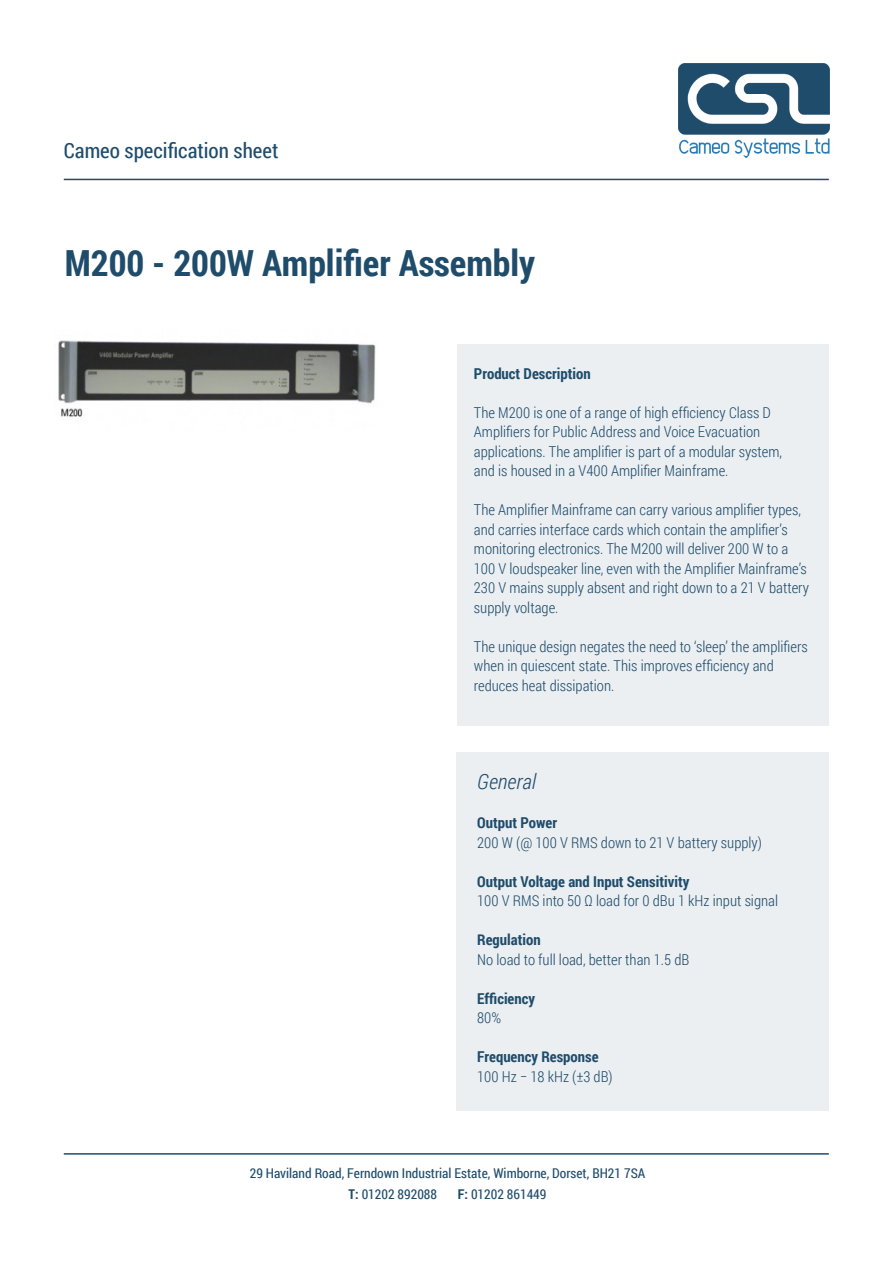
<style>
.page{position:relative;width:893px;height:1263px;background:#fff}
.page>*{position:absolute;margin:0;border:0;box-sizing:border-box;transform-origin:0 0}
.t1{font:700 36px "Roboto Condensed";color:#1f4c6b}
.t2{font:21px "Roboto Condensed";color:#1f4c6b}
.t3{font:italic 300 21px "Roboto Condensed";color:#1f4c6b}
.t4{font:300 15px/19.5px "Roboto Condensed";color:#1f4c6b}
.t5{font:700 15px "Roboto Condensed";color:#1f4c6b}
.t6{font:13.5px/21px "Roboto Condensed";color:#1f4c6b}
.s1{font-weight:700}
</style>
<div class="page">
<img style="left:678px;top:64px;width:151px;height:93px">
<hr style="left:64px;top:179px;width:765px;height:1px;background:#1f4c6b">
<hr style="left:64px;top:1153px;width:765px;height:1px;background:#1f4c6b">
<div style="left:457px;top:344px;width:372px;height:382px;background:#ebeff2"></div>
<img style="left:58px;top:340px;width:318px;height:77px">
<div style="left:457px;top:752px;width:372px;height:358px;background:#ebeff2"></div>
<h2 class="t2" style="left:64px;top:136px;width:216px">Cameo specification sheet</h2>
<p class="t1" style="left:65px;top:238px;width:472px">M200 - 200W Amplifier Assembly</p>
<p class="t5" style="left:474px;top:363px;width:118px">Product Description</p>
<p class="t4" style="left:474px;top:402px;width:298px">The M200 is one of a range of high efficiency Class D</p>
<p class="t4" style="left:474px;top:421px;width:288px">Amplifiers for Public Address and Voice Evacuation</p>
<p class="t4" style="left:474px;top:441px;width:310px">applications. The amplifier is part of a modular system,</p>
<p class="t4" style="left:474px;top:460px;width:256px">and is housed in a V400 Amplifier Mainframe.</p>
<p class="t4" style="left:474px;top:499px;width:337px">The Amplifier Mainframe can carry various amplifier types, and carries interface cards which contain the amplifier’s monitoring electronics. The M200 will deliver 200 W to a 100 V loudspeaker line, even with the Amplifier Mainframe’s 230 V mains supply absent and right down to a 21 V battery supply voltage.</p>
<p class="t4" style="left:474px;top:636px;width:335px">The unique design negates the need to ‘sleep’ the amplifiers when in quiescent state. This improves efficiency and</p>
<p class="t4" style="left:474px;top:675px;width:142px">reduces heat dissipation.</p>
<p class="t3" style="left:477px;top:767px;width:60px">General</p>
<p class="t5" style="left:477px;top:812px;width:81px">Output Power</p>
<p class="t4" style="left:477px;top:832px;width:286px">200 W (@ 100 V RMS down to 21 V battery supply)</p>
<p class="t5" style="left:477px;top:870px;width:214px">Output Voltage and Input Sensitivity</p>
<p class="t4" style="left:477px;top:890px;width:302px">100 V RMS into 50 Ω load for 0 dBu 1 kHz input signal</p>
<p class="t5" style="left:477px;top:929px;width:65px">Regulation</p>
<p class="t4" style="left:477px;top:949px;width:214px">No load to full load, better than 1.5 dB</p>
<p class="t5" style="left:477px;top:987px;width:59px">Efficiency</p>
<p class="t4" style="left:477px;top:1007px;width:25px">80%</p>
<p class="t5" style="left:477px;top:1046px;width:123px">Frequency Response</p>
<p class="t4" style="left:477px;top:1066px;width:137px">100 Hz − 18 kHz (±3 dB)</p>
<p class="t6" style="left:349px;top:1162px;width:298px;text-indent:-99px">29 Haviland Road, Ferndown Industrial Estate, Wimborne, Dorset, BH21 7SA<br><span class="s1">T:</span> 01202 892088</p>
<p class="t6" style="left:458px;top:1183px;width:90px"><span class="s1">F:</span> 01202 861449</p>
</div>
